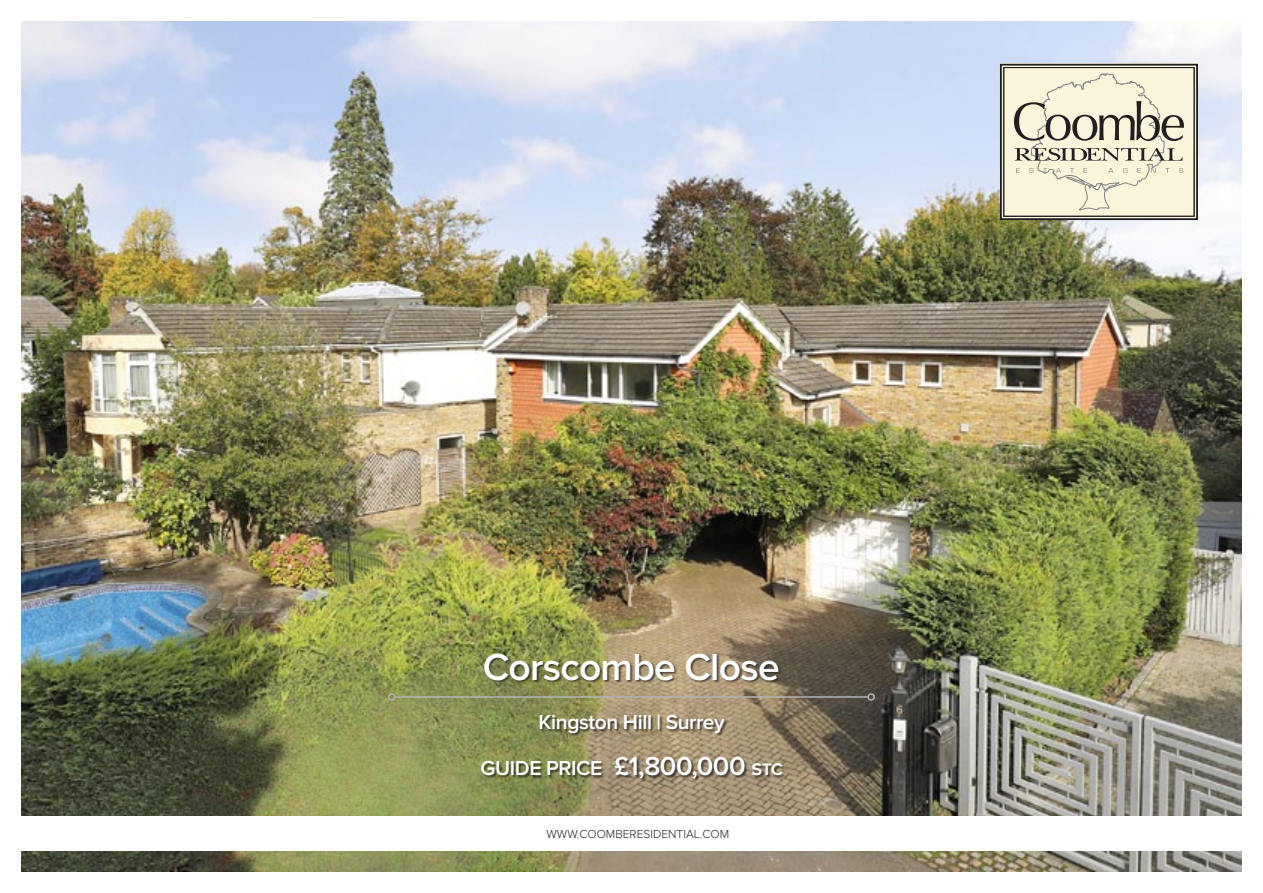
<style>
.page{position:relative;width:1263px;height:893px;background:#fff}
.page>*{position:absolute;margin:0;border:0;box-sizing:border-box;transform-origin:0 0}
.t1{font:600 39px "Proxima Nova";letter-spacing:-.02em;color:#fff}
.t2{font:600 21px/45.9px "Proxima Nova";letter-spacing:-.02em;color:#fff;text-align:center}
.t3{font:300 12px "Proxima Nova";color:#231f20}
.s1{font-size:27px}
</style>
<div class="page">
<img style="left:21px;top:21px;width:1221px;height:851px">
<div style="left:21px;top:816px;width:1221px;height:34px;background:#fff"></div>
<div style="left:481px;top:654px;width:305px;height:128px;background:#231f20;opacity:.75"></div>
<hr style="left:395px;top:696px;width:473px;height:2px;background:#b2b3b7">
<div style="left:388px;top:693px;width:7px;height:8px;border:2px solid #b2b3b7;border-radius:50%"></div>
<div style="left:867px;top:693px;width:8px;height:8px;border:2px solid #b2b3b7;border-radius:50%"></div>
<svg style="left:1000px;top:64px;width:198px;height:156px;background:#d8d2be"></svg>
<h1 class="t1" style="left:483px;top:645px;width:299px">Corscombe Close</h1>
<p class="t2" style="left:481px;top:699px;width:304px">Kingston Hill | Surrey<br>GUIDE PRICE <span class="s1">£1,800,000</span> stc</p>
<p class="t3" style="left:546px;top:827px;width:184px">WWW.COOMBERESIDENTIAL.COM</p>
</div>
